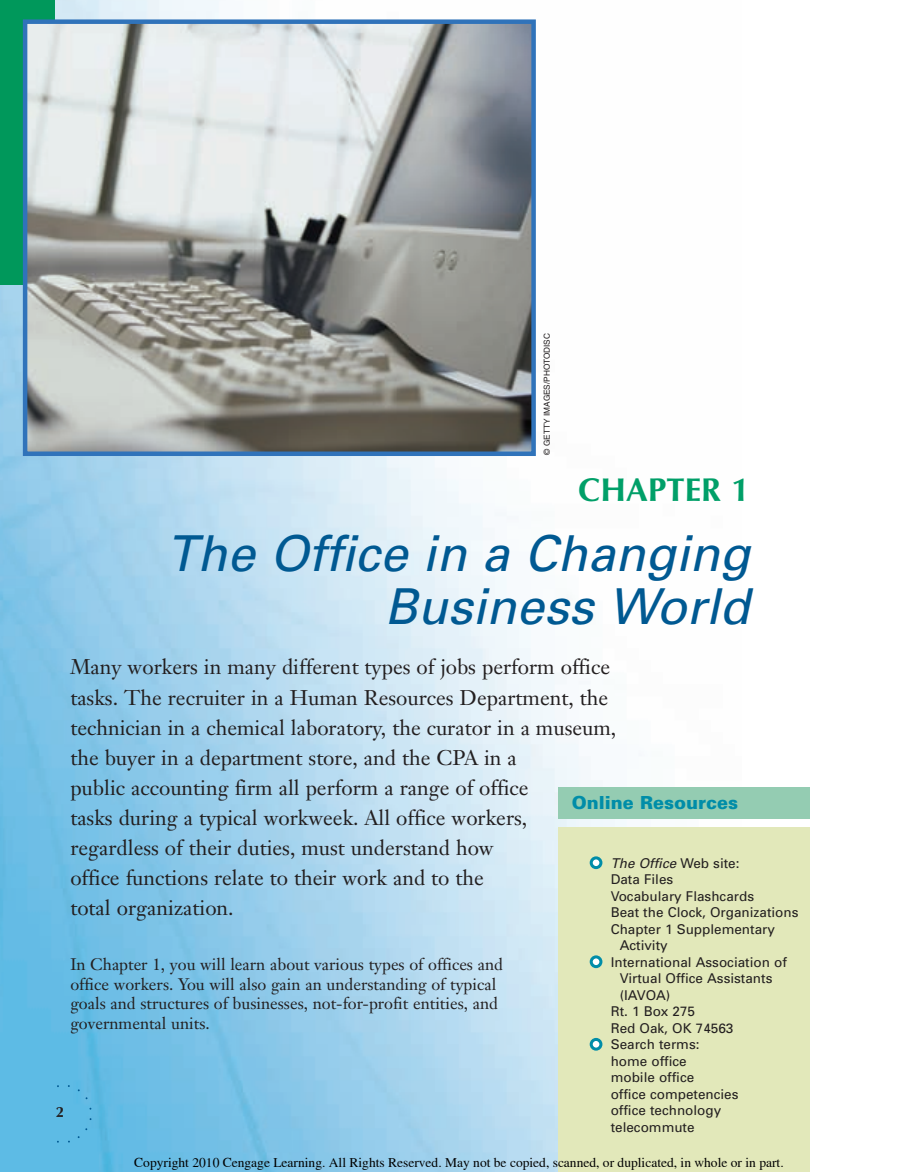
<style>
.page{position:relative;width:918px;height:1172px;background:#fff}
.page>*{position:absolute;margin:0;border:0;box-sizing:border-box;transform-origin:0 0}
.t1{font:italic 49.5px/52.5px "Univers";color:#005992;text-align:right}
.t2{font:700 33px "Optima";color:#009f68}
.t3{font:21px/30px "Janson Text";color:#231f20}
.t4{font:900 18px "Univers";color:#008da8}
.t5{font:16.5px/19.5px "Janson Text";color:#231f20}
.t6{font:700 15px "Optima";color:#231f20}
.t7{font:13.5px "Univers";color:#231f20}
.t8{font:13.5px "Times";color:#000}
.t9{font:italic 13.5px "Univers";color:#231f20}
.t10{font:8.25px "Helvetica";color:#231f20}
.s1{font-style:normal}
</style>
<div class="page">
<img style="left:0;top:0;width:742px;height:1172px">
<div style="left:0;top:0;width:54px;height:285px;background:#00985b"></div>
<img style="left:28px;top:24px;width:503px;height:427px">
<div style="left:23px;top:19px;width:513px;height:437px;border:4px solid #3073ba"></div>
<div style="left:558px;top:828px;width:252px;height:344px;background:#e2e8ba"></div>
<div style="left:558px;top:787px;width:252px;height:32px;background:#94ccb2"></div>
<svg style="left:590px;top:1038px;width:12px;height:12px"></svg>
<svg style="left:590px;top:955px;width:12px;height:13px"></svg>
<svg style="left:590px;top:856px;width:12px;height:13px"></svg>
<p class="t10" style="left:544px;top:454px;width:123px;rotate:-90deg">© GETTY IMAGES/PHOTODISC</p>
<p class="t2" style="left:578px;top:476px;width:173px">CHAPTER 1</p>
<p class="t1" style="left:167px;top:532px;width:594px">The Office in a Changing<br>Business World</p>
<p class="t3" style="left:70px;top:654px;width:548px">Many workers in many different types of jobs perform office tasks. The recruiter in a Human Resources Department, the technician in a chemical laboratory, the curator in a museum, the buyer in a department store, and the CPA in a<br>public accounting firm all perform a range of office<br>tasks during a typical workweek. All office workers, regardless of their duties, must understand how<br>office functions relate to their work and to the<br>total organization.</p>
<p class="t5" style="left:70px;top:956px;width:434px">In Chapter 1, you will learn about various types of offices and office workers. You will also gain an understanding of typical goals and structures of businesses, not-for-profit entities, and governmental units.</p>
<p class="t4" style="left:572px;top:796px;width:168px">Online Resources</p>
<p class="t9" style="left:611px;top:858px;width:130px">The Office <span class="s1">Web site:</span></p>
<p class="t7" style="left:611px;top:874px;width:64px">Data Files</p>
<p class="t7" style="left:611px;top:891px;width:145px">Vocabulary Flashcards</p>
<p class="t7" style="left:611px;top:907px;width:189px">Beat the Clock, Organizations</p>
<p class="t7" style="left:611px;top:924px;width:166px">Chapter 1 Supplementary</p>
<p class="t7" style="left:620px;top:940px;width:49px">Activity</p>
<p class="t7" style="left:611px;top:957px;width:178px">International Association of</p>
<p class="t7" style="left:620px;top:973px;width:154px">Virtual Office Assistants</p>
<p class="t7" style="left:620px;top:990px;width:52px">(IAVOA)</p>
<p class="t7" style="left:611px;top:1006px;width:86px">Rt. 1 Box 275</p>
<p class="t7" style="left:611px;top:1023px;width:124px">Red Oak, OK 74563</p>
<p class="t7" style="left:611px;top:1039px;width:90px">Search terms:</p>
<p class="t7" style="left:611px;top:1056px;width:78px">home office</p>
<p class="t7" style="left:611px;top:1072px;width:85px">mobile office</p>
<p class="t7" style="left:611px;top:1089px;width:129px">office competencies</p>
<p class="t7" style="left:611px;top:1105px;width:112px">office technology</p>
<p class="t7" style="left:611px;top:1122px;width:85px">telecommute</p>
<p class="t8" style="left:134px;top:1155px;width:651px">Copyright 2010 Cengage Learning. All Rights Reserved. May not be copied, scanned, or duplicated, in whole or in part.</p>
<p class="t6" style="left:56px;top:1106px;width:10px">2</p>
</div>
